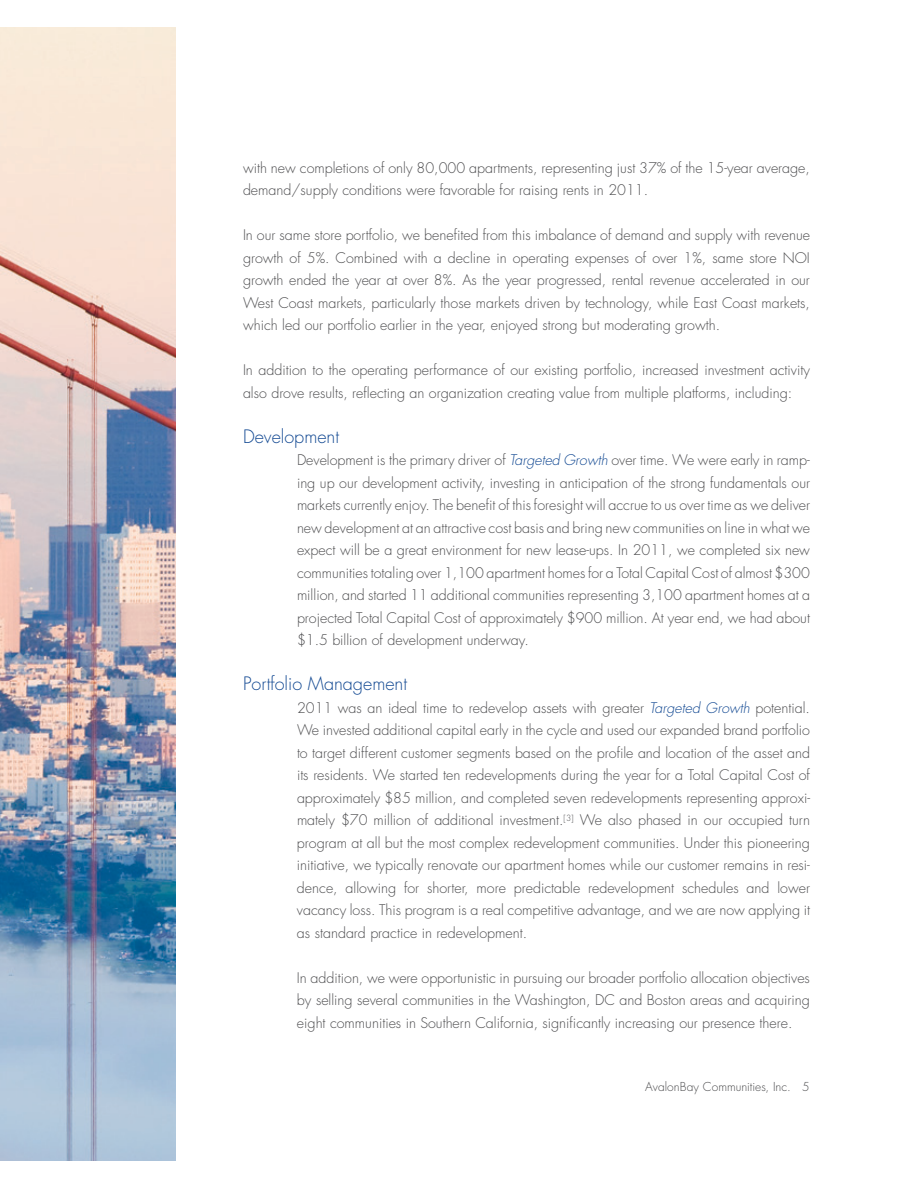
<style>
.page{position:relative;width:918px;height:1188px;background:#fff}
.page>*{position:absolute;margin:0;border:0;box-sizing:border-box;transform-origin:0 0}
.t1{font:300 18px "Futura";color:#144a93}
.t2{font:300 14.25px/22.5px "Futura";color:#4d4d4f;text-align:justify}
.t3{font:300 12px "Futura";color:#4d4d4f}
.s1{font-style:italic;color:#144a93}
</style>
<div class="page">
<img style="left:0;top:27px;width:176px;height:1134px">
<p class="t2" style="left:243px;top:157px;width:569px">with new completions of only 80,000 apartments, representing just 37% of the 15-year average, demand/supply conditions were favorable for raising rents in 2011.</p>
<p class="t2" style="left:243px;top:224px;width:569px">In our same store portfolio, we benefited from this imbalance of demand and supply with revenue growth of 5%. Combined with a decline in operating expenses of over 1%, same store NOI growth ended the year at over 8%. As the year progressed, rental revenue accelerated in our West Coast markets, particularly those markets driven by technology, while East Coast markets, which led our portfolio earlier in the year, enjoyed strong but moderating growth.</p>
<p class="t2" style="left:243px;top:359px;width:568px">In addition to the operating performance of our existing portfolio, increased investment activity also drove results, reflecting an organization creating value from multiple platforms, including:</p>
<p class="t1" style="left:243px;top:425px;width:98px">Development</p>
<p class="t2" style="left:297px;top:449px;width:515px">Development is the primary driver of <span class="s1">Targeted Growth</span> over time. We were early in ramp&shy;ing up our development activity, investing in anticipation of the strong fundamentals our markets currently enjoy. The benefit of this foresight will accrue to us over time as we deliver new development at an attractive cost basis and bring new communities on line in what we expect will be a great environment for new lease-ups. In 2011, we completed six new communities totaling over 1,100 apartment homes for a Total Capital Cost of almost $300 million, and started 11 additional communities representing 3,100 apartment homes at a projected Total Capital Cost of approximately $900 million. At year end, we had about $1.5 billion of development underway.</p>
<p class="t1" style="left:243px;top:672px;width:166px">Portfolio Management</p>
<p class="t2" style="left:297px;top:697px;width:515px">2011 was an ideal time to redevelop assets with greater <span class="s1">Targeted Growth</span> potential.<br>We invested additional capital early in the cycle and used our expanded brand portfolio to target different customer segments based on the profile and location of the asset and its residents. We started ten redevelopments during the year for a Total Capital Cost of approximately $85 million, and completed seven redevelopments representing approxi&shy;mately $70 million of additional investment.<sup>[3]</sup> We also phased in our occupied turn program at all but the most complex redevelopment communities. Under this pioneering initiative, we typically renovate our apartment homes while our customer remains in resi&shy;dence, allowing for shorter, more predictable redevelopment schedules and lower vacancy loss. This program is a real competitive advantage, and we are now applying it as standard practice in redevelopment.</p>
<p class="t2" style="left:297px;top:967px;width:514px">In addition, we were opportunistic in pursuing our broader portfolio allocation objectives by selling several communities in the Washington, DC and Boston areas and acquiring eight communities in Southern California, significantly increasing our presence there.</p>
<p class="t3" style="left:645px;top:1079px;width:166px">AvalonBay Communities, Inc. 5</p>
</div>
